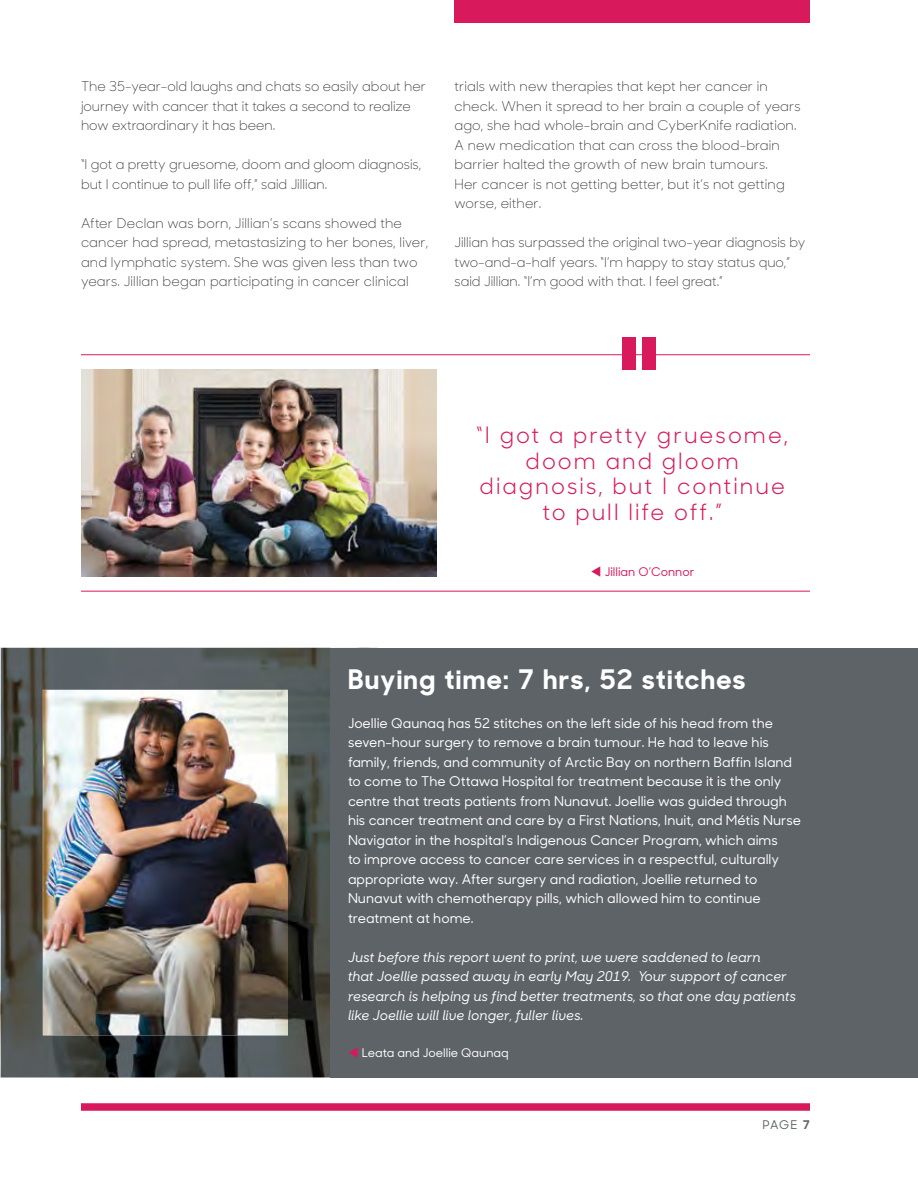
<style>
.page{position:relative;width:918px;height:1188px;background:#fff}
.page>*{position:absolute;margin:0;border:0;box-sizing:border-box;transform-origin:0 0}
.t1{font:700 27px "Sharp Sans No 1";letter-spacing:.05em;color:#fff}
.t2{font:22.5px/25.5px "Sharp Sans No 1";letter-spacing:.09em;color:#d8195c;text-align:center}
.t3{font:300 13.5px/19.5px "Sharp Sans No 1";letter-spacing:.01em;color:#231f20}
.t4{font:500 13.5px/19.5px "Sharp Sans No 1";color:#fff}
.t5{font:italic 500 13.5px/19.5px "Sharp Sans No 1";color:#fff}
.t6{font:500 12px "Sharp Sans No 1";color:#fff}
.t7{font:500 12px "Sharp Sans No 1";color:#d8195c}
.t8{font:500 12px "Sharp Sans No 1";color:#5d6367}
.s1{color:#d8195c}
.s2{font-weight:700}
</style>
<div class="page">
<div style="left:455px;top:0;width:355px;height:22px;background:#d8195c"></div>
<img style="left:1px;top:648px;width:329px;height:430px">
<div style="left:330px;top:648px;width:588px;height:430px;background:#5d6367"></div>
<img style="left:81px;top:369px;width:356px;height:207px">
<hr style="left:81px;top:354px;width:729px;height:1px;background:#d8195c">
<hr style="left:81px;top:591px;width:729px;height:1px;background:#d8195c">
<div style="left:622px;top:338px;width:13px;height:32px;background:#d8195c"></div>
<div style="left:642px;top:338px;width:14px;height:32px;background:#d8195c"></div>
<div style="left:81px;top:1103px;width:729px;height:8px;background:#d8195c"></div>
<p class="t3" style="left:81px;top:78px;width:346px">The 35-year-old laughs and chats so easily about her journey with cancer that it takes a second to realize how extraordinary it has been.</p>
<p class="t3" style="left:81px;top:156px;width:342px">“I got a pretty gruesome, doom and gloom diagnosis, but I continue to pull life off,” said Jillian.</p>
<p class="t3" style="left:81px;top:215px;width:349px">After Declan was born, Jillian’s scans showed the cancer had spread, metastasizing to her bones, liver, and lymphatic system. She was given less than two years. Jillian began participating in cancer clinical</p>
<p class="t3" style="left:455px;top:78px;width:348px">trials with new therapies that kept her cancer in check. When it spread to her brain a couple of years ago, she had whole-brain and CyberKnife radiation.<br>A new medication that can cross the blood-brain barrier halted the growth of new brain tumours.<br>Her cancer is not getting better, but it’s not getting worse, either.</p>
<p class="t3" style="left:455px;top:234px;width:352px">Jillian has surpassed the original two-year diagnosis by two-and-a-half years. “I’m happy to stay status quo,” said Jillian. “I’m good with that. I feel great.”</p>
<h2 class="t2" style="left:476px;top:425px;width:313px">“I got a pretty gruesome, doom and gloom diagnosis, but I continue to pull life off.”</h2>
<p class="t7" style="left:591px;top:568px;width:105px">◄ Jillian O’Connor</p>
<h1 class="t1" style="left:348px;top:669px;width:399px">Buying time: 7 hrs, 52 stitches</h1>
<p class="t4" style="left:348px;top:715px;width:455px">Joellie Qaunaq has 52 stitches on the left side of his head from the seven-hour surgery to remove a brain tumour. He had to leave his family, friends, and community of Arctic Bay on northern Baffin Island to come to The Ottawa Hospital for treatment because it is the only centre that treats patients from Nunavut. Joellie was guided through his cancer treatment and care by a First Nations, Inuit, and Métis Nurse Navigator in the hospital’s Indigenous Cancer Program, which aims<br>to improve access to cancer care services in a respectful, culturally appropriate way. After surgery and radiation, Joellie returned to Nunavut with chemotherapy pills, which allowed him to continue treatment at home.</p>
<p class="t5" style="left:348px;top:949px;width:450px">Just before this report went to print, we were saddened to learn<br>that Joellie passed away in early May 2019. Your support of cancer research is helping us find better treatments, so that one day patients like Joellie will live longer, fuller lives.</p>
<p class="t6" style="left:348px;top:1048px;width:162px"><span class="s1">◄</span> Leata and Joellie Qaunaq</p>
<p class="t8" style="left:763px;top:1120px;width:49px">PAGE <span class="s2">7</span></p>
</div>
